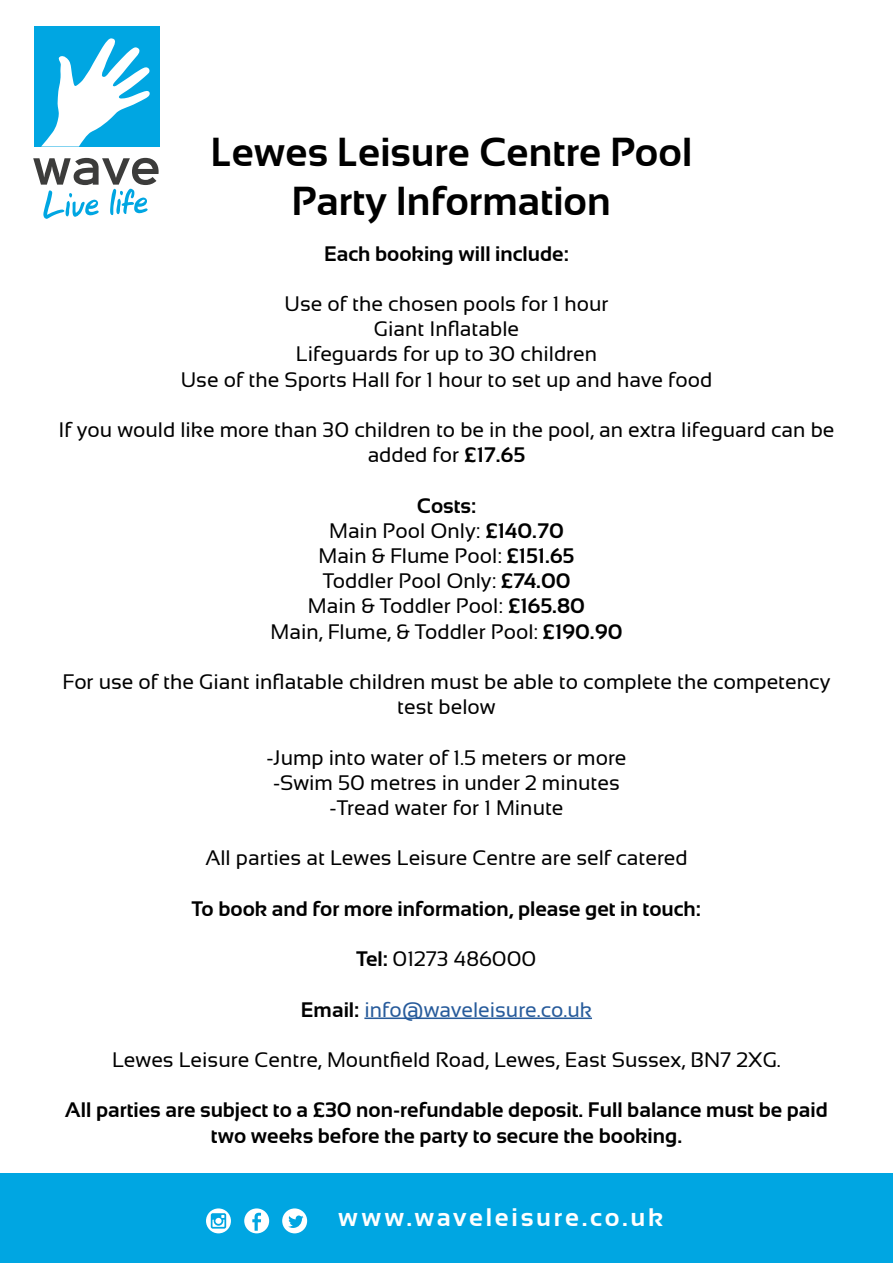
<style>
.page{position:relative;width:893px;height:1263px;background:#fff}
.page>*{position:absolute;margin:0;border:0;box-sizing:border-box;transform-origin:0 0}
.t1{font:700 40.5px/48.6px "Sansation";color:#000;text-align:center}
.t2{font:700 25.5px "Sansation";letter-spacing:.11em;color:#fff}
.t3{font:21px/25.2px "Sansation";color:#000;text-align:center}
.t4{font:700 21px/25.2px "Sansation";color:#000;text-align:center}
.t5{font:21px "Sansation";color:#275b9b}
.s1{font-weight:700}
.s2{font-weight:700;color:#000}
</style>
<div class="page">
<div style="left:1px;top:1173px;width:892px;height:89px;background:#00a6e2"></div>
<svg style="left:244px;top:1208px;width:25px;height:25px"></svg>
<svg style="left:282px;top:1208px;width:25px;height:25px"></svg>
<svg style="left:206px;top:1208px;width:25px;height:25px"></svg>
<hr style="left:364px;top:1017px;width:228px;height:2px;background:#275b9b">
<div style="left:35px;top:26px;width:125px;height:120px;background:#00a6e2"></div>
<svg style="left:41px;top:38px;width:109px;height:108px"></svg>
<svg style="left:33px;top:158px;width:126px;height:61px"></svg>
<h1 class="t1" style="left:210px;top:128px;width:483px">Lewes Leisure Centre Pool<br>Party Information</h1>
<p class="t4" style="left:324px;top:241px;width:246px">Each booking will include:</p>
<p class="t3" style="left:181px;top:291px;width:533px">Use of the chosen pools for 1 hour<br>Giant Inflatable<br>Lifeguards for up to 30 children<br>Use of the Sports Hall for 1 hour to set up and have food</p>
<p class="t3" style="left:58px;top:417px;width:777px">If you would like more than 30 children to be in the pool, an extra lifeguard can be added for <span class="s1">£17.65</span></p>
<p class="t3" style="left:270px;top:493px;width:353px"><span class="s1">Costs:<br></span>Main Pool Only: <span class="s1">£140.70<br></span>Main &amp; Flume Pool: <span class="s1">£151.65<br></span>Toddler Pool Only: <span class="s1">£74.00<br></span>Main &amp; Toddler Pool: <span class="s1">£165.80<br></span>Main, Flume, &amp; Toddler Pool: <span class="s1">£190.90</span></p>
<p class="t3" style="left:62px;top:669px;width:769px">For use of the Giant inflatable children must be able to complete the competency test below</p>
<p class="t3" style="left:266px;top:745px;width:362px">-Jump into water of 1.5 meters or more -Swim 50 metres in under 2 minutes -Tread water for 1 Minute</p>
<p class="t3" style="left:205px;top:845px;width:484px">All parties at Lewes Leisure Centre are self catered</p>
<p class="t4" style="left:192px;top:896px;width:510px">To book and for more information, please get in touch:</p>
<p class="t3" style="left:357px;top:946px;width:181px"><span class="s1">Tel:</span> 01273 486000</p>
<p class="t5" style="left:301px;top:997px;width:293px"><span class="s2">Email:</span> info@waveleisure.co.uk</p>
<p class="t3" style="left:112px;top:1047px;width:670px">Lewes Leisure Centre, Mountfield Road, Lewes, East Sussex, BN7 2XG.</p>
<p class="t4" style="left:65px;top:1097px;width:765px">All parties are subject to a £30 non-refundable deposit. Full balance must be paid two weeks before the party to secure the booking.</p>
<p class="t2" style="left:338px;top:1203px;width:326px">www.waveleisure.co.uk</p>
</div>
